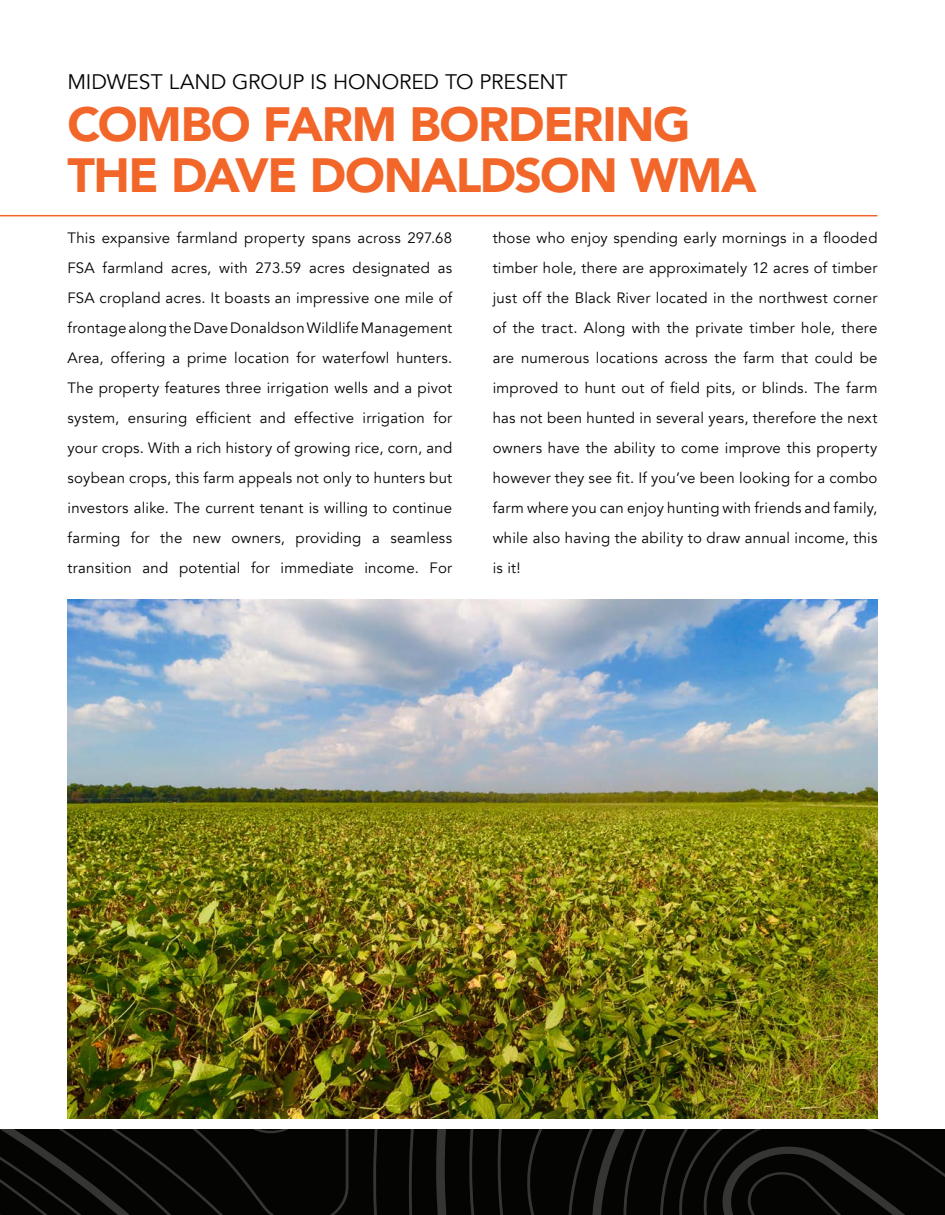
<style>
.page{position:relative;width:945px;height:1215px;background:#fff}
.page>*{position:absolute;margin:0;border:0;box-sizing:border-box;transform-origin:0 0}
.t1{font:900 48px "Avenir";letter-spacing:-.025em;color:#f2662a}
.t2{font:21px "Avenir";letter-spacing:-.005em;color:#040503}
.t3{font:15px/30px "Avenir";letter-spacing:.015em;color:#040503;text-align:justify}
</style>
<div class="page">
<hr style="left:0;top:215px;width:878px;height:1px;background:#f2662a">
<svg style="left:0;top:1130px;width:945px;height:85px"></svg>
<img style="left:68px;top:600px;width:810px;height:518px">
<p class="t2" style="left:68px;top:69px;width:502px">MIDWEST LAND GROUP IS HONORED TO PRESENT</p>
<p class="t1" style="left:68px;top:83px;width:625px">COMBO FARM BORDERING</p>
<p class="t1" style="left:68px;top:134px;width:691px">THE DAVE DONALDSON WMA</p>
<p class="t3" style="left:68px;top:223px;width:386px">This expansive farmland property spans across 297.68<br>FSA farmland acres, with 273.59 acres designated as FSA cropland acres. It boasts an impressive one mile of frontage along the Dave Donaldson Wildlife Management Area, offering a prime location for waterfowl hunters.<br>The property features three irrigation wells and a pivot system, ensuring efficient and effective irrigation for your crops. With a rich history of growing rice, corn, and soybean crops, this farm appeals not only to hunters but investors alike. The current tenant is willing to continue farming for the new owners, providing a seamless transition and potential for immediate income. For</p>
<p class="t3" style="left:493px;top:223px;width:386px">those who enjoy spending early mornings in a flooded timber hole, there are approximately 12 acres of timber just off the Black River located in the northwest corner of the tract. Along with the private timber hole, there are numerous locations across the farm that could be improved to hunt out of field pits, or blinds. The farm has not been hunted in several years, therefore the next owners have the ability to come improve this property however they see fit. If you’ve been looking for a combo farm where you can enjoy hunting with friends and family, while also having the ability to draw annual income, this is it!</p>
</div>
